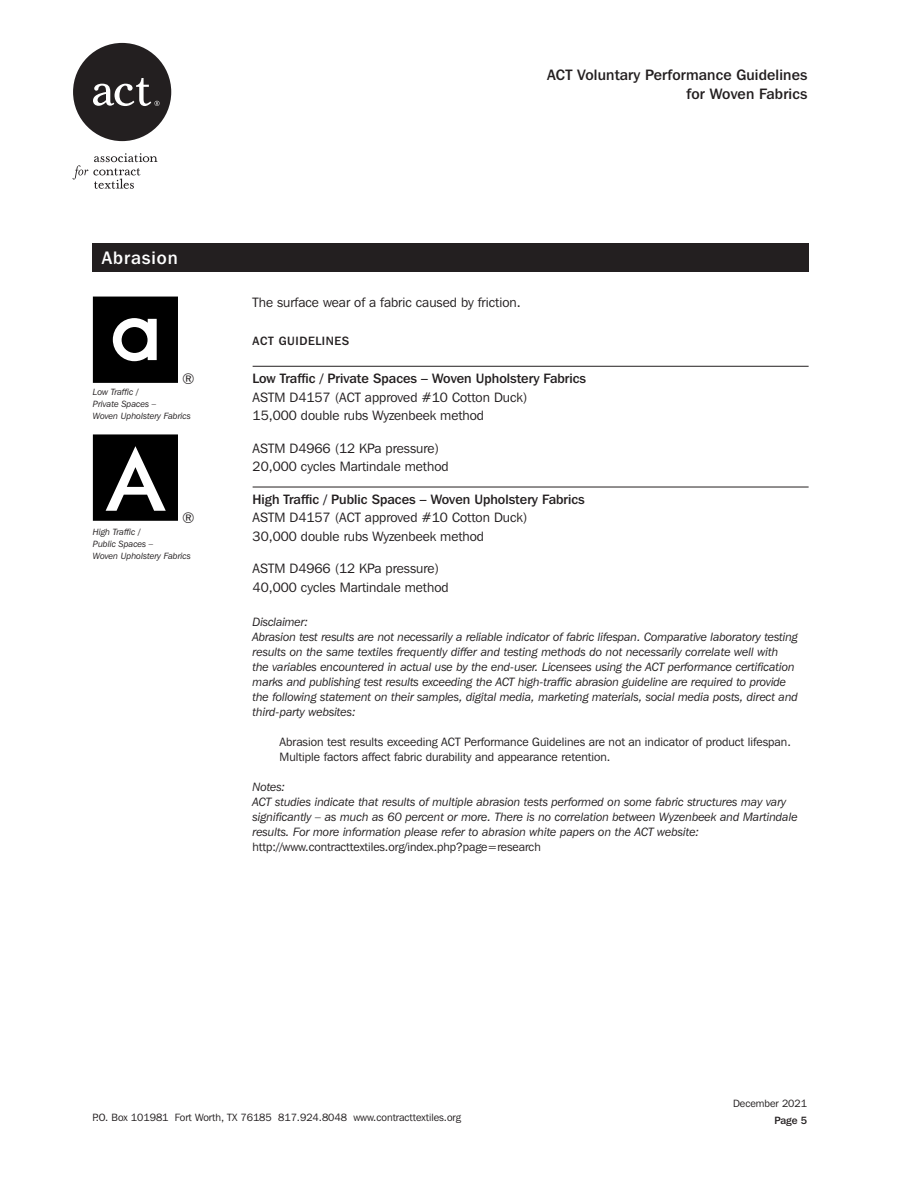
<style>
.page{position:relative;width:918px;height:1188px;background:#fff}
.page>*{position:absolute;margin:0;border:0;box-sizing:border-box;transform-origin:0 0}
.t1{font:500 18px "Franklin Gothic IT Cby BT";letter-spacing:.05em;color:#fff}
.t2{font:500 15px "Franklin Gothic IT Cby BT";letter-spacing:.01em;color:#231f20}
.t3{font:15px "Franklin Gothic IT Cby BT";color:#231f20}
.t4{font:13.5px "Franklin Gothic IT Cby BT";color:#231f20}
.t5{font:500 13.5px "Franklin Gothic IT Cby BT";color:#231f20}
.t6{font:italic 12px/15px "Franklin Gothic IT Cby BT";letter-spacing:-.005em;color:#231f20}
.t7{font:12px/15px "Franklin Gothic IT Cby BT";color:#231f20}
.body{font:500 12px "Franklin Gothic IT Cby BT";letter-spacing:.05em;color:#231f20}
.t8{font:10.5px "Franklin Gothic IT Cby BT";color:#231f20}
.t9{font:500 10.5px "Franklin Gothic IT Cby BT";color:#231f20}
.t10{font:italic 9px "Franklin Gothic IT Cby BT";color:#231f20}
</style>
<div class="page">
<svg style="left:72px;top:153px;width:86px;height:36px"></svg>
<div style="left:73px;top:43px;width:98px;height:98px;background:#231f20;border-radius:50%"></div>
<svg style="left:93px;top:78px;width:67px;height:28px"></svg>
<hr style="left:253px;top:366px;width:556px;height:1px;background:#231f20">
<hr style="left:253px;top:487px;width:556px;height:1px;background:#231f20">
<div style="left:93px;top:243px;width:716px;height:28px;background:#231f20"></div>
<svg style="left:93px;top:434px;width:85px;height:87px"></svg>
<svg style="left:93px;top:297px;width:85px;height:86px"></svg>
<p class="t2" style="left:547px;top:65px;width:262px">ACT Voluntary Performance Guidelines</p>
<p class="t2" style="left:687px;top:84px;width:122px">for Woven Fabrics</p>
<p class="t1" style="left:102px;top:247px;width:77px">Abrasion</p>
<p class="t3" style="left:182px;top:370px;width:14px">®</p>
<p class="t10" style="left:93px;top:386px;width:47px">Low Traffic /</p>
<p class="t10" style="left:93px;top:398px;width:65px">Private Spaces –</p>
<p class="t10" style="left:93px;top:410px;width:99px">Woven Upholstery Fabrics</p>
<p class="t3" style="left:182px;top:508px;width:14px">®</p>
<p class="t10" style="left:93px;top:526px;width:49px">High Traffic /</p>
<p class="t10" style="left:93px;top:538px;width:62px">Public Spaces –</p>
<p class="t10" style="left:93px;top:550px;width:99px">Woven Upholstery Fabrics</p>
<p class="t4" style="left:253px;top:294px;width:270px">The surface wear of a fabric caused by friction.</p>
<p class="body" style="left:253px;top:334px;width:98px">ACT GUIDELINES</p>
<p class="t5" style="left:253px;top:370px;width:335px">Low Traffic / Private Spaces – Woven Upholstery Fabrics</p>
<p class="t4" style="left:253px;top:389px;width:276px">ASTM D4157 (ACT approved #10 Cotton Duck)</p>
<p class="t4" style="left:253px;top:407px;width:233px">15,000 double rubs Wyzenbeek method</p>
<p class="t4" style="left:253px;top:440px;width:188px">ASTM D4966 (12 KPa pressure)</p>
<p class="t4" style="left:253px;top:458px;width:198px">20,000 cycles Martindale method</p>
<p class="t5" style="left:253px;top:490px;width:334px">High Traffic / Public Spaces – Woven Upholstery Fabrics</p>
<p class="t4" style="left:253px;top:509px;width:276px">ASTM D4157 (ACT approved #10 Cotton Duck)</p>
<p class="t4" style="left:253px;top:528px;width:233px">30,000 double rubs Wyzenbeek method</p>
<p class="t4" style="left:253px;top:560px;width:188px">ASTM D4966 (12 KPa pressure)</p>
<p class="t4" style="left:253px;top:579px;width:198px">40,000 cycles Martindale method</p>
<p class="t6" style="left:253px;top:614px;width:57px">Disclaimer:</p>
<p class="t6" style="left:253px;top:629px;width:547px">Abrasion test results are not necessarily a reliable indicator of fabric lifespan. Comparative laboratory testing results on the same textiles frequently differ and testing methods do not necessarily correlate well with<br>the variables encountered in actual use by the end-user. Licensees using the ACT performance certification marks and publishing test results exceeding the ACT high-traffic abrasion guideline are required to provide the following statement on their samples, digital media, marketing materials, social media posts, direct and third-party websites:</p>
<p class="t7" style="left:280px;top:734px;width:513px">Abrasion test results exceeding ACT Performance Guidelines are not an indicator of product lifespan.<br>Multiple factors affect fabric durability and appearance retention.</p>
<p class="t6" style="left:253px;top:779px;width:34px">Notes:</p>
<p class="t6" style="left:253px;top:794px;width:546px">ACT studies indicate that results of multiple abrasion tests performed on some fabric structures may vary significantly – as much as 60 percent or more. There is no correlation between Wyzenbeek and Martindale results. For more information please refer to abrasion white papers on the ACT website:</p>
<p class="t7" style="left:253px;top:839px;width:290px">http://www.contracttextiles.org/index.php?page=research</p>
<p class="t8" style="left:92px;top:1111px;width:370px">P.O. Box 101981 Fort Worth, TX 76185 817.924.8048 www.contracttextiles.org</p>
<p class="t8" style="left:733px;top:1097px;width:76px">December 2021</p>
<p class="t9" style="left:775px;top:1113px;width:34px">Page 5</p>
</div>
